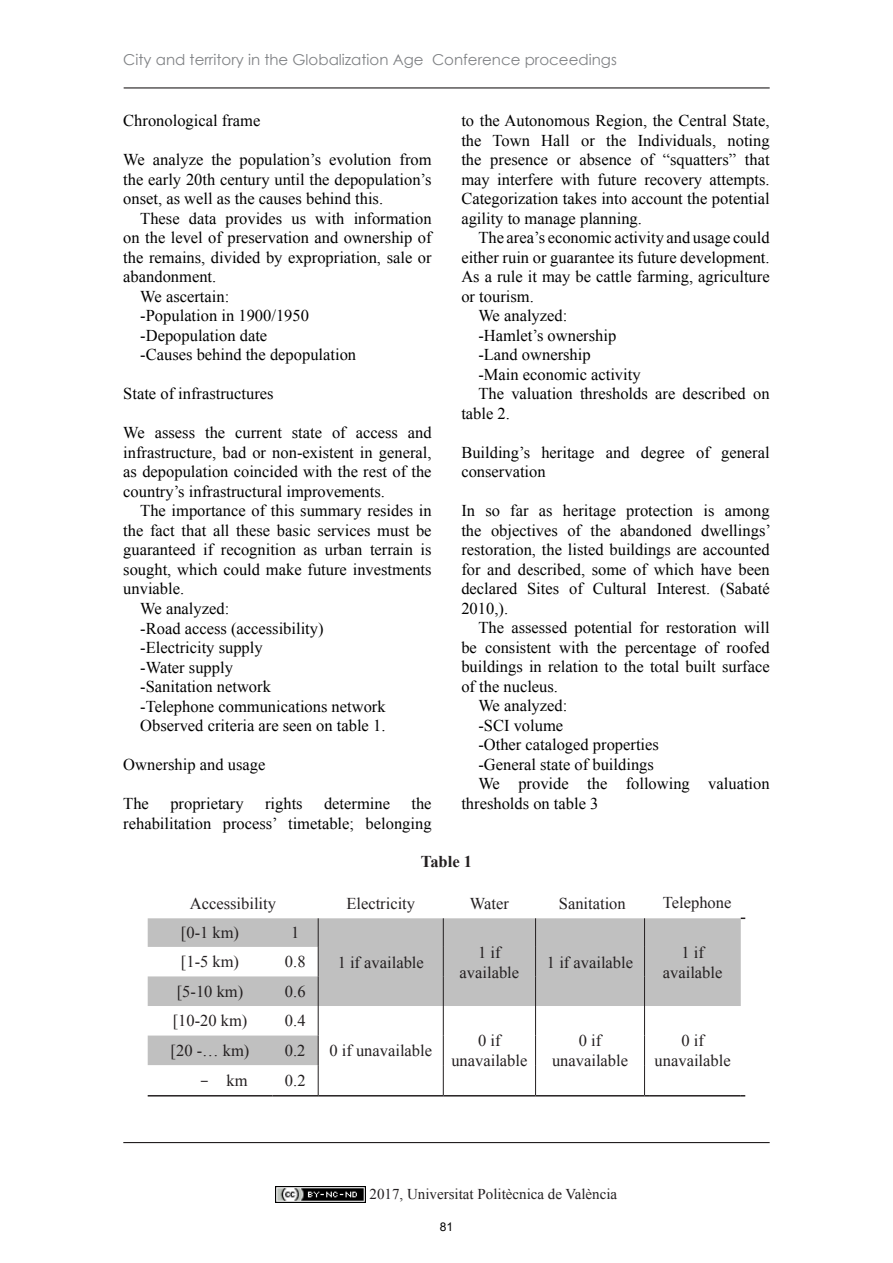
<style>
.page{position:relative;width:893px;height:1263px;background:#fff}
.page>*{position:absolute;margin:0;border:0;box-sizing:border-box;transform-origin:0 0}
.t1{font:16.5px/19.5px "Times New Roman";color:#000;text-align:justify}
.t2{font:16.5px/19.8px "Times New Roman";color:#231f20;text-align:center}
.t3{font:700 16.5px "Times New Roman";color:#231f20}
.t4{font:15px "Century Gothic";color:#808285}
.t5{font:15px "Times New Roman";color:#231f20}
.t6{font:12px "Arial";color:#000}
.s1{font-family:"Courier New"}
</style>
<div class="page">
<hr style="left:124px;top:87px;width:646px;height:1px;background:#231f20">
<hr style="left:123px;top:1142px;width:647px;height:1px;background:#231f20">
<img style="left:276px;top:1186px;width:90px;height:17px">
<svg style="left:148px;top:918px;width:593px;height:147px;fill:#c0c0c0"></svg>
<svg style="left:443px;top:918px;width:1px;height:58px"></svg>
<svg style="left:535px;top:918px;width:1px;height:58px"></svg>
<svg style="left:644px;top:918px;width:1px;height:58px"></svg>
<hr style="left:443px;top:976px;width:1px;height:30px;background:#231f20">
<hr style="left:535px;top:976px;width:1px;height:30px;background:#231f20">
<hr style="left:644px;top:976px;width:1px;height:30px;background:#231f20">
<svg style="left:318px;top:918px;width:1px;height:58px"></svg>
<hr style="left:318px;top:976px;width:1px;height:30px;background:#231f20">
<svg style="left:318px;top:1006px;width:1px;height:29px"></svg>
<svg style="left:443px;top:1006px;width:1px;height:29px"></svg>
<svg style="left:535px;top:1006px;width:1px;height:29px"></svg>
<svg style="left:644px;top:1006px;width:1px;height:29px"></svg>
<hr style="left:443px;top:1035px;width:1px;height:30px;background:#231f20">
<hr style="left:535px;top:1035px;width:1px;height:30px;background:#231f20">
<hr style="left:644px;top:1035px;width:1px;height:30px;background:#231f20">
<hr style="left:443px;top:1065px;width:1px;height:30px;background:#231f20">
<hr style="left:535px;top:1065px;width:1px;height:30px;background:#231f20">
<hr style="left:644px;top:1065px;width:1px;height:30px;background:#231f20">
<hr style="left:318px;top:1035px;width:1px;height:30px;background:#231f20">
<hr style="left:148px;top:1095px;width:124px;height:1px;background:#231f20">
<hr style="left:272px;top:1095px;width:46px;height:1px;background:#231f20">
<hr style="left:318px;top:1095px;width:125px;height:1px;background:#231f20">
<hr style="left:443px;top:1095px;width:93px;height:1px;background:#231f20">
<hr style="left:536px;top:1095px;width:108px;height:1px;background:#231f20">
<hr style="left:649px;top:1095px;width:92px;height:1px;background:#231f20">
<hr style="left:318px;top:1065px;width:1px;height:30px;background:#231f20">
<p class="t4" style="left:123px;top:49px;width:495px">City and territory in the Globalization Age Conference proceedings</p>
<p class="t1" style="left:461px;top:111px;width:310px">to the Autonomous Region, the Central State, the Town Hall or the Individuals, noting the presence or absence of “squatters” that may interfere with future recovery attempts.<br>Categorization takes into account the potential agility to manage planning.</p>
<p class="t1" style="left:478px;top:228px;width:293px">The area’s economic activity and usage could</p>
<p class="t1" style="left:461px;top:247px;width:310px">either ruin or guarantee its future development.</p>
<p class="t1" style="left:461px;top:267px;width:310px">As a rule it may be cattle farming, agriculture</p>
<p class="t1" style="left:461px;top:286px;width:74px">or tourism.</p>
<p class="t1" style="left:478px;top:306px;width:90px">We analyzed:</p>
<p class="t1" style="left:478px;top:325px;width:139px">-Hamlet’s ownership</p>
<p class="t1" style="left:478px;top:345px;width:114px">-Land ownership</p>
<p class="t1" style="left:478px;top:364px;width:164px">-Main economic activity</p>
<p class="t1" style="left:478px;top:384px;width:293px">The valuation thresholds are described on</p>
<p class="t1" style="left:461px;top:403px;width:50px">table 2.</p>
<p class="t1" style="left:461px;top:442px;width:310px">Building’s heritage and degree of general conservation</p>
<p class="t1" style="left:461px;top:501px;width:311px">In so far as heritage protection is among the objectives of the abandoned dwellings’ restoration, the listed buildings are accounted for and described, some of which have been declared Sites of Cultural Interest. (Sabaté 2010,).</p>
<p class="t1" style="left:478px;top:618px;width:293px">The assessed potential for restoration will</p>
<p class="t1" style="left:461px;top:637px;width:310px">be consistent with the percentage of roofed</p>
<p class="t1" style="left:461px;top:657px;width:310px">buildings in relation to the total built surface</p>
<p class="t1" style="left:461px;top:676px;width:98px">of the nucleus.</p>
<p class="t1" style="left:478px;top:696px;width:90px">We analyzed:</p>
<p class="t1" style="left:478px;top:715px;width:86px">-SCI volume</p>
<p class="t1" style="left:478px;top:735px;width:182px">-Other cataloged properties</p>
<p class="t1" style="left:478px;top:754px;width:177px">-General state of buildings</p>
<p class="t1" style="left:478px;top:774px;width:293px">We provide the following valuation</p>
<p class="t1" style="left:461px;top:793px;width:139px">thresholds on table 3</p>
<p class="t1" style="left:123px;top:111px;width:139px">Chronological frame</p>
<p class="t1" style="left:123px;top:150px;width:310px">We analyze the population’s evolution from the early 20th century until the depopulation’s onset, as well as the causes behind this.</p>
<p class="t1" style="left:140px;top:208px;width:293px">These data provides us with information</p>
<p class="t1" style="left:123px;top:228px;width:310px">on the level of preservation and ownership of</p>
<p class="t1" style="left:123px;top:247px;width:310px">the remains, divided by expropriation, sale or</p>
<p class="t1" style="left:123px;top:267px;width:95px">abandonment.</p>
<p class="t1" style="left:140px;top:286px;width:90px">We ascertain:</p>
<p class="t1" style="left:140px;top:306px;width:170px">-Population in 1900/1950</p>
<p class="t1" style="left:140px;top:325px;width:128px">-Depopulation date</p>
<p class="t1" style="left:140px;top:345px;width:217px">-Causes behind the depopulation</p>
<p class="t1" style="left:123px;top:384px;width:152px">State of infrastructures</p>
<p class="t1" style="left:123px;top:423px;width:310px">We assess the current state of access and infrastructure, bad or non-existent in general, as depopulation coincided with the rest of the country’s infrastructural improvements.</p>
<p class="t1" style="left:140px;top:501px;width:293px">The importance of this summary resides in</p>
<p class="t1" style="left:123px;top:520px;width:310px">the fact that all these basic services must be</p>
<p class="t1" style="left:123px;top:540px;width:310px">guaranteed if recognition as urban terrain is</p>
<p class="t1" style="left:123px;top:559px;width:310px">sought, which could make future investments</p>
<p class="t1" style="left:123px;top:579px;width:62px">unviable.</p>
<p class="t1" style="left:140px;top:598px;width:90px">We analyzed:</p>
<p class="t1" style="left:140px;top:618px;width:185px">-Road access (accessibility)</p>
<p class="t1" style="left:140px;top:637px;width:124px">-Electricity supply</p>
<p class="t1" style="left:140px;top:657px;width:94px">-Water supply</p>
<p class="t1" style="left:140px;top:676px;width:132px">-Sanitation network</p>
<p class="t1" style="left:140px;top:696px;width:247px">-Telephone communications network</p>
<p class="t1" style="left:140px;top:715px;width:247px">Observed criteria are seen on table 1.</p>
<p class="t1" style="left:123px;top:754px;width:144px">Ownership and usage</p>
<p class="t1" style="left:123px;top:793px;width:27px">The</p>
<p class="t1" style="left:170px;top:793px;width:75px">proprietary</p>
<p class="t1" style="left:265px;top:793px;width:39px">rights</p>
<p class="t1" style="left:324px;top:793px;width:67px">determine</p>
<p class="t1" style="left:123px;top:793px;width:310px;text-align:right">the<br>rehabilitation process’ timetable; belonging</p>
<p class="t3" style="left:421px;top:850px;width:53px">Table 1</p>
<p class="t2" style="left:190px;top:893px;width:88px">Accessibility</p>
<p class="t2" style="left:346px;top:893px;width:70px">Electricity</p>
<p class="t2" style="left:470px;top:893px;width:40px">Water</p>
<p class="t2" style="left:559px;top:893px;width:68px">Sanitation</p>
<p class="t2" style="left:663px;top:893px;width:70px">Telephone</p>
<p class="t2" style="left:181px;top:923px;width:60px">[0-1 km)</p>
<p class="t2" style="left:291px;top:923px;width:10px">1</p>
<p class="t2" style="left:338px;top:952px;width:88px">1 if available</p>
<p class="t2" style="left:460px;top:942px;width:61px">1 if available</p>
<p class="t2" style="left:547px;top:952px;width:88px">1 if available</p>
<p class="t2" style="left:663px;top:942px;width:61px">1 if available</p>
<p class="t2" style="left:181px;top:952px;width:60px">[1-5 km)</p>
<p class="t2" style="left:285px;top:952px;width:22px">0.8</p>
<p class="t2" style="left:177px;top:981px;width:68px">[5-10 km)</p>
<p class="t2" style="left:285px;top:981px;width:22px">0.6</p>
<p class="t2" style="left:173px;top:1011px;width:76px">[10-20 km)</p>
<p class="t2" style="left:285px;top:1011px;width:22px">0.4</p>
<p class="t2" style="left:171px;top:1040px;width:80px">[20 -… km)</p>
<p class="t2" style="left:285px;top:1040px;width:22px">0.2</p>
<p class="t2" style="left:199px;top:1070px;width:50px"><span class="s1">-</span> km</p>
<p class="t2" style="left:285px;top:1070px;width:22px">0.2</p>
<p class="t2" style="left:329px;top:1040px;width:104px">0 if unavailable</p>
<p class="t2" style="left:451px;top:1031px;width:78px">0 if unavailable</p>
<p class="t2" style="left:552px;top:1031px;width:78px">0 if unavailable</p>
<p class="t2" style="left:655px;top:1031px;width:78px">0 if unavailable</p>
<p class="t5" style="left:370px;top:1184px;width:249px">2017, Universitat Politècnica de València</p>
<p class="t6" style="left:440px;top:1219px;width:15px">81</p>
</div>
